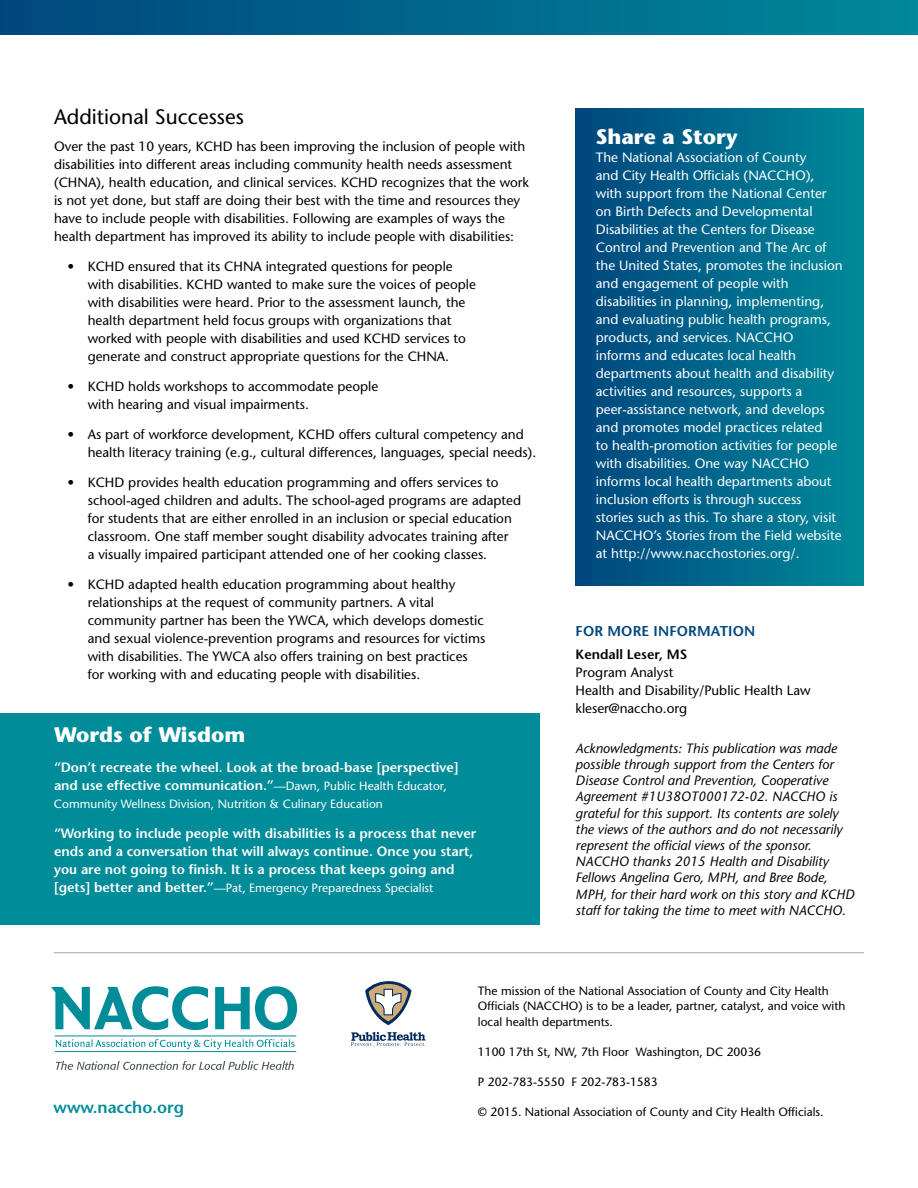
<style>
.page{position:relative;width:918px;height:1188px;background:#fff}
.page>*{position:absolute;margin:0;border:0;box-sizing:border-box;transform-origin:0 0}
.t1{font:700 21px "Stone Sans";color:#fff}
.t2{font:21px "Stone Sans";color:#000}
.t3{font:600 16.5px "Stone Sans";color:#008c99}
.t4{font:600 14.25px "Stone Sans";letter-spacing:.01em;color:#00467f}
.t5{font:13.5px/18px "Stone Sans";color:#000}
.t6{font:13.5px/18px "Stone Sans";color:#fff}
.t7{font:italic 13.5px/16.2px "Stone Sans";color:#000}
.t8{font:600 13.5px/18px "Stone Sans";color:#fff}
.t9{font:600 13.5px "Stone Sans";color:#000}
.t10{font:12px/15.8px "Stone Sans";color:#000}
.t11{font:12px "Stone Sans";color:#fff}
.s1{font-weight:400;font-size:12px}
.s2{font-weight:600;font-size:13.5px}
</style>
<div class="page">
<div style="left:0;top:0;width:918px;height:35px;background:linear-gradient(to right,#00477f,#089)"></div>
<svg style="left:56px;top:1061px;width:238px;height:9px"></svg>
<svg style="left:51px;top:986px;width:157px;height:44px"></svg>
<svg style="left:215px;top:986px;width:82px;height:44px"></svg>
<svg style="left:55px;top:1039px;width:240px;height:10px"></svg>
<hr style="left:55px;top:1036px;width:241px;height:1px;background:#008c99">
<hr style="left:55px;top:1051px;width:241px;height:1px;background:#008c99">
<svg style="left:351px;top:1032px;width:75px;height:14px"></svg>
<svg style="left:365px;top:981px;width:47px;height:44px"></svg>
<hr style="left:54px;top:952px;width:810px;height:1px;background:#a7a9ac">
<div style="left:576px;top:108px;width:288px;height:477px;background:linear-gradient(to right,#00467e,#008a99)"></div>
<div style="left:0;top:713px;width:539px;height:211px;background:#008c99"></div>
<h1 class="t2" style="left:54px;top:104px;width:191px">Additional Successes</h1>
<p class="t5" style="left:54px;top:137px;width:477px">Over the past 10 years, KCHD has been improving the inclusion of people with disabilities into different areas including community health needs assessment (CHNA), health education, and clinical services. KCHD recognizes that the work is not yet done, but staff are doing their best with the time and resources they have to include people with disabilities. Following are examples of ways the health department has improved its ability to include people with disabilities:</p>
<p class="t5" style="left:88px;top:257px;width:390px;text-indent:-20px">• KCHD ensured that its CHNA integrated questions for people with disabilities. KCHD wanted to make sure the voices of people with disabilities were heard. Prior to the assessment launch, the health department held focus groups with organizations that worked with people with disabilities and used KCHD services to generate and construct appropriate questions for the CHNA.</p>
<p class="t5" style="left:88px;top:377px;width:292px;text-indent:-20px">• KCHD holds workshops to accommodate people with hearing and visual impairments.</p>
<p class="t5" style="left:88px;top:425px;width:450px;text-indent:-20px">• As part of workforce development, KCHD offers cultural competency and health literacy training (e.g., cultural differences, languages, special needs).</p>
<p class="t5" style="left:88px;top:473px;width:435px;text-indent:-20px">• KCHD provides health education programming and offers services to school-aged children and adults. The school-aged programs are adapted for students that are either enrolled in an inclusion or special education classroom. One staff member sought disability advocates training after<br>a visually impaired participant attended one of her cooking classes.</p>
<p class="t5" style="left:88px;top:575px;width:399px;text-indent:-20px">• KCHD adapted health education programming about healthy relationships at the request of community partners. A vital community partner has been the YWCA, which develops domestic and sexual violence-prevention programs and resources for victims with disabilities. The YWCA also offers training on best practices for working with and educating people with disabilities.</p>
<h1 class="t1" style="left:54px;top:722px;width:193px">Words of Wisdom</h1>
<p class="t8" style="left:54px;top:758px;width:406px">“Don’t recreate the wheel. Look at the broad-base [perspective] and use effective communication.”<span class="s1">—Dawn, Public Health Educator,</span></p>
<p class="t11" style="left:54px;top:797px;width:330px">Community Wellness Division, Nutrition &amp; Culinary Education</p>
<p class="t8" style="left:54px;top:824px;width:424px">“Working to include people with disabilities is a process that never ends and a conversation that will always continue. Once you start, you are not going to finish. It is a process that keeps going and</p>
<p class="t11" style="left:54px;top:881px;width:381px"><span class="s2">[gets] better and better.”</span>—Pat, Emergency Preparedness Specialist</p>
<h1 class="t1" style="left:596px;top:124px;width:143px">Share a Story</h1>
<p class="t6" style="left:596px;top:148px;width:248px">The National Association of County<br>and City Health Officials (NACCHO), with support from the National Center on Birth Defects and Developmental Disabilities at the Centers for Disease Control and Prevention and The Arc of the United States, promotes the inclusion and engagement of people with disabilities in planning, implementing, and evaluating public health programs, products, and services. NACCHO<br>informs and educates local health departments about health and disability activities and resources, supports a peer-assistance network, and develops and promotes model practices related<br>to health-promotion activities for people with disabilities. One way NACCHO informs local health departments about inclusion efforts is through success<br>stories such as this. To share a story, visit NACCHO’s Stories from the Field website at http://www.nacchostories.org/.</p>
<p class="t4" style="left:576px;top:622px;width:181px">For More Information</p>
<p class="t9" style="left:576px;top:646px;width:113px">Kendall Leser, MS</p>
<p class="t5" style="left:576px;top:663px;width:236px">Program Analyst<br>Health and Disability/Public Health Law kleser@naccho.org</p>
<p class="t7" style="left:576px;top:740px;width:280px">Acknowledgments: This publication was made possible through support from the Centers for Disease Control and Prevention, Cooperative Agreement #1U38OT000172-02. NACCHO is grateful for this support. Its contents are solely the views of the authors and do not necessarily represent the official views of the sponsor.<br>NACCHO thanks 2015 Health and Disability Fellows Angelina Gero, MPH, and Bree Bode, MPH, for their hard work on this story and KCHD staff for taking the time to meet with NACCHO.</p>
<p class="t10" style="left:478px;top:983px;width:369px">The mission of the National Association of County and City Health<br>Officials (NACCHO) is to be a leader, partner, catalyst, and voice with local health departments.</p>
<p class="t10" style="left:478px;top:1044px;width:285px">1100 17th St, NW, 7th Floor Washington, DC 20036</p>
<p class="t10" style="left:478px;top:1074px;width:181px">P 202-783-5550 F 202-783-1583</p>
<p class="t3" style="left:54px;top:1097px;width:132px">www.naccho.org</p>
<p class="t10" style="left:478px;top:1104px;width:347px">© 2015. National Association of County and City Health Officials.</p>
</div>
